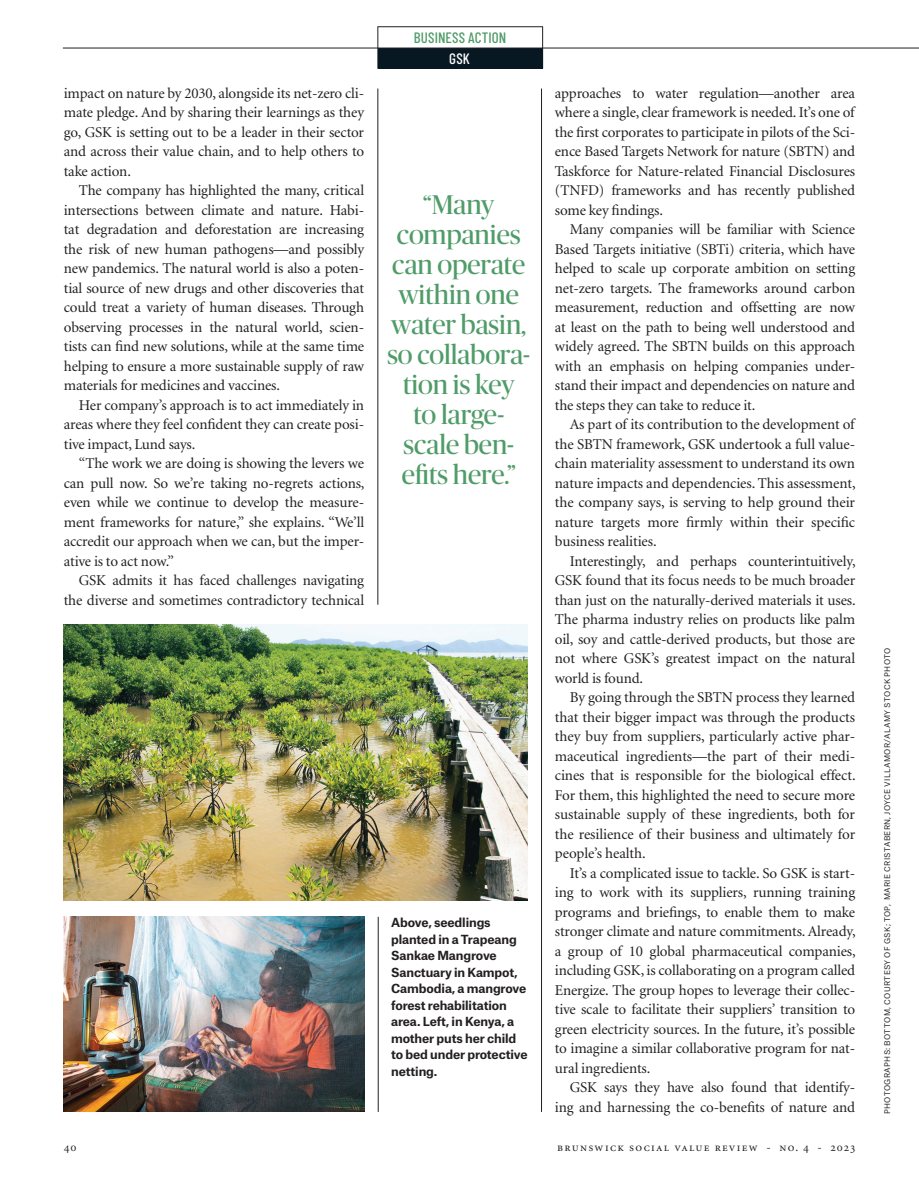
<style>
.page{position:relative;width:919px;height:1191px;background:#fff}
.page>*{position:absolute;margin:0;border:0;box-sizing:border-box;transform-origin:0 0}
.BR_Atlas_Grotesk_Pul{font:27px/30px "Publico Banner";color:#509c69;text-align:center}
.BR_Minion_Body_first{font:15px/19.5px "Minion";letter-spacing:-.01em;color:#231f20;text-align:justify}
.t1{font:500 15px "Barlow Condensed";letter-spacing:.01em;color:#509c69}
.t2{font:500 15px "Barlow Condensed";color:#fff}
.BR_Minion_Body__no_i{font:700 12px/16.5px "Atlas Grotesk";letter-spacing:-.01em;color:#231f20}
.t3{font:12px "Minion Regular SC";letter-spacing:.105em;color:#231f20}
.BR_Atlas_Grotesk_GUT{font:7.5px "Atlas Grotesk";letter-spacing:.04em;color:#231f20}
</style>
<div class="page">
<hr style="left:377px;top:89px;width:1px;height:516px;background:#231f20">
<hr style="left:542px;top:27px;width:1px;height:42px;background:#231f20">
<hr style="left:377px;top:27px;width:1px;height:42px;background:#231f20">
<div style="left:378px;top:48px;width:164px;height:21px;background:#071822"></div>
<hr style="left:377px;top:26px;width:165px;height:1px;background:#231f20">
<hr style="left:541px;top:89px;width:1px;height:1023px;background:#231f20">
<img style="left:64px;top:916px;width:300px;height:195px">
<hr style="left:63px;top:48px;width:855px;height:1px;background:#231f20">
<img style="left:64px;top:624px;width:463px;height:277px">
<hr style="left:378px;top:917px;width:1px;height:195px;background:#231f20">
<p class="BR_Minion_Body_first" style="left:64px;top:84px;width:302px">impact on nature by 2030, alongside its net-zero cli&shy;mate pledge. And by sharing their learnings as they go, GSK is setting out to be a leader in their sector and across their value chain, and to help others to take action.</p>
<p class="BR_Minion_Body_first" style="left:64px;top:181px;width:302px;text-indent:15px">The company has highlighted the many, critical intersections between climate and nature. Habi&shy;tat degradation and deforestation are increasing the risk of new human pathogens—and possibly new pandemics. The natural world is also a poten&shy;tial source of new drugs and other discoveries that could treat a variety of human diseases. Through observing processes in the natural world, scien&shy;tists can find new solutions, while at the same time helping to ensure a more sustainable supply of raw materials for medicines and vaccines.</p>
<p class="BR_Minion_Body_first" style="left:64px;top:396px;width:302px;text-indent:15px">Her company’s approach is to act immediately in areas where they feel confident they can create posi&shy;tive impact, Lund says.</p>
<p class="BR_Minion_Body_first" style="left:64px;top:454px;width:302px;text-indent:15px">“The work we are doing is showing the levers we can pull now. So we’re taking no-regrets actions, even while we continue to develop the measure&shy;ment frameworks for nature,” she explains. “We’ll accredit our approach when we can, but the imper&shy;ative is to act now.”</p>
<p class="BR_Minion_Body_first" style="left:64px;top:571px;width:302px;text-align:right">GSK admits it has faced challenges navigating the diverse and sometimes contradictory technical</p>
<p class="t1" style="left:414px;top:27px;width:94px">BUSINESS ACTION</p>
<p class="t2" style="left:449px;top:48px;width:22px">GSK</p>
<p class="BR_Atlas_Grotesk_Pul" style="left:387px;top:188px;width:144px">“Many companies can operate within one water basin, so collabora&shy;tion is key<br>to large&shy;scale ben&shy;efits here.”</p>
<p class="BR_Minion_Body__no_i" style="left:391px;top:913px;width:138px">Above, seedlings planted in a Trapeang<br>Sankae Mangrove<br>Sanctuary in Kampot,<br>Cambodia, a mangrove forest rehabilitation area. Left, in Kenya, a mother puts her child to bed under protective netting.</p>
<p class="BR_Minion_Body_first" style="left:554px;top:84px;width:302px">approaches to water regulation—another area where a single, clear framework is needed. It’s one of the first corporates to participate in pilots of the Sci&shy;ence Based Targets Network for nature (SBTN) and Taskforce for Nature-related Financial Disclosures (TNFD) frameworks and has recently published some key findings.</p>
<p class="BR_Minion_Body_first" style="left:554px;top:220px;width:302px;text-indent:15px">Many companies will be familiar with Science Based Targets initiative (SBTi) criteria, which have helped to scale up corporate ambition on setting net-zero targets. The frameworks around carbon measurement, reduction and offsetting are now at least on the path to being well understood and widely agreed. The SBTN builds on this approach with an emphasis on helping companies under&shy;stand their impact and dependencies on nature and the steps they can take to reduce it.</p>
<p class="BR_Minion_Body_first" style="left:554px;top:415px;width:302px;text-indent:15px">As part of its contribution to the development of the SBTN framework, GSK undertook a full value&shy;chain materiality assessment to understand its own nature impacts and dependencies. This assessment, the company says, is serving to help ground their nature targets more firmly within their specific business realities.</p>
<p class="BR_Minion_Body_first" style="left:554px;top:552px;width:302px;text-indent:15px">Interestingly, and perhaps counterintuitively, GSK found that its focus needs to be much broader than just on the naturally-derived materials it uses.<br>The pharma industry relies on products like palm oil, soy and cattle-derived products, but those are not where GSK’s greatest impact on the natural world is found.</p>
<p class="BR_Minion_Body_first" style="left:554px;top:688px;width:302px;text-indent:15px">By going through the SBTN process they learned that their bigger impact was through the products they buy from suppliers, particularly active phar&shy;maceutical ingredients—the part of their medi&shy;cines that is responsible for the biological effect.<br>For them, this highlighted the need to secure more sustainable supply of these ingredients, both for the resilience of their business and ultimately for people’s health.</p>
<p class="BR_Minion_Body_first" style="left:554px;top:864px;width:302px;text-indent:15px">It’s a complicated issue to tackle. So GSK is start&shy;ing to work with its suppliers, running training programs and briefings, to enable them to make stronger climate and nature commitments. Already, a group of 10 global pharmaceutical companies, including GSK, is collaborating on a program called Energize. The group hopes to leverage their collec&shy;tive scale to facilitate their suppliers’ transition to green electricity sources. In the future, it’s possible to imagine a similar collaborative program for nat&shy;ural ingredients.</p>
<p class="BR_Minion_Body_first" style="left:554px;top:1078px;width:302px;text-align:right">GSK says they have also found that identify&shy;ing and harnessing the co-benefits of nature and</p>
<p class="t3" style="left:64px;top:1141px;width:14px">40</p>
<p class="t3" style="left:557px;top:1141px;width:299px">brunswick social value review - no. 4 - 2023</p>
<p class="BR_Atlas_Grotesk_GUT" style="left:881px;top:1114px;width:468px;rotate:-90deg">PHOTOGRAPHS: BOTTOM, COURTESY OF GSK; TOP, MARIE CRISTABERN, JOYCE VILLAMOR/ALAMY STOCK PHOTO</p>
</div>
